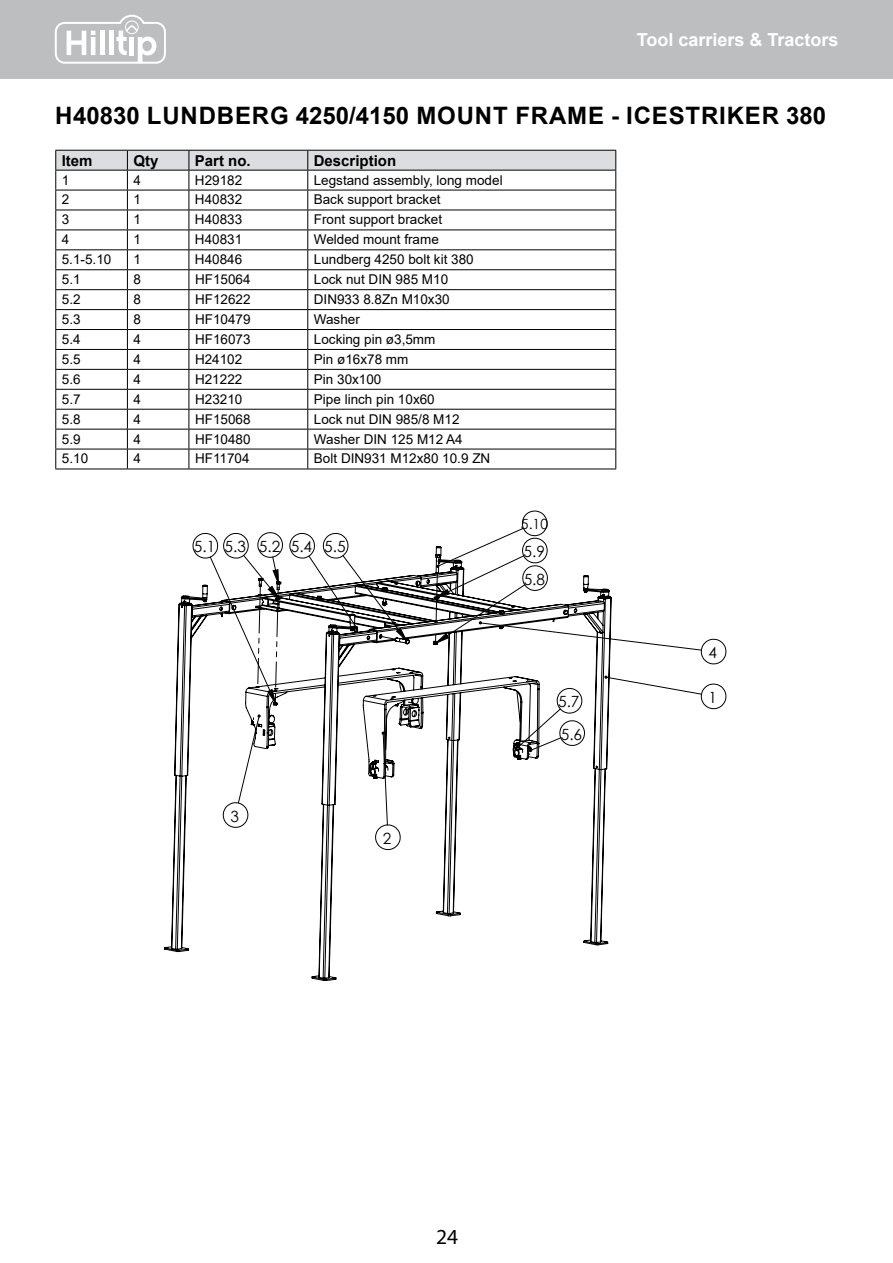
<style>
.page{position:relative;width:893px;height:1263px;background:#fff}
.page>*{position:absolute;margin:0;border:0;box-sizing:border-box;transform-origin:0 0}
.t1{font:700 24px "Arial";letter-spacing:.035em;color:#000}
.t2{font:21.45px "Myriad Pro";color:#000}
.t3{font:700 18px "Arial";color:#fff}
.t4{font:15.45px/27.6px "Century Gothic";color:#000}
.t5{font:700 15px "Arial";color:#000}
.t6{font:14.1px "Century Gothic";color:#000}
.t7{font:13.5px "Arial";color:#000}
</style>
<div class="page">
<div style="left:0;top:0;width:893px;height:78px;background:#bcbec0"></div>
<svg style="left:55px;top:14px;width:111px;height:50px"></svg>
<svg style="left:55px;top:150px;width:561px;height:319px"></svg>
<hr style="left:55px;top:469px;width:72px;height:1px;background:#000">
<hr style="left:127px;top:469px;width:62px;height:1px;background:#000">
<hr style="left:189px;top:469px;width:119px;height:1px;background:#000">
<hr style="left:308px;top:469px;width:308px;height:1px;background:#000">
<svg style="left:209px;top:527px;width:493px;height:175px"></svg>
<svg style="left:164px;top:545px;width:450px;height:435px"></svg>
<svg style="left:379px;top:635px;width:23px;height:8px"></svg>
<svg style="left:257px;top:583px;width:5px;height:105px"></svg>
<svg style="left:435px;top:572px;width:3px;height:51px"></svg>
<svg style="left:275px;top:587px;width:5px;height:116px"></svg>
<h3 class="t3" style="left:637px;top:27px;width:203px">Tool carriers &amp; Tractors</h3>
<h1 class="t1" style="left:55px;top:98px;width:772px">H40830 Lundberg 4250/4150 Mount frame - Ic eStriker 380</h1>
<p class="t5" style="left:62px;top:150px;width:32px">Item</p>
<p class="t5" style="left:133px;top:150px;width:27px">Qty</p>
<p class="t5" style="left:195px;top:150px;width:55px">Part no.</p>
<p class="t5" style="left:314px;top:150px;width:84px">Description</p>
<p class="t7" style="left:62px;top:171px;width:9px">1</p>
<p class="t7" style="left:133px;top:171px;width:9px">4</p>
<p class="t7" style="left:195px;top:171px;width:49px">H29182</p>
<p class="t7" style="left:314px;top:171px;width:190px">Legstand assembly, long model</p>
<p class="t7" style="left:62px;top:190px;width:9px">2</p>
<p class="t7" style="left:133px;top:190px;width:9px">1</p>
<p class="t7" style="left:195px;top:190px;width:49px">H40832</p>
<p class="t7" style="left:314px;top:190px;width:128px">Back support bracket</p>
<p class="t7" style="left:62px;top:210px;width:9px">3</p>
<p class="t7" style="left:133px;top:210px;width:9px">1</p>
<p class="t7" style="left:195px;top:210px;width:49px">H40833</p>
<p class="t7" style="left:314px;top:210px;width:130px">Front support bracket</p>
<p class="t7" style="left:62px;top:230px;width:9px">4</p>
<p class="t7" style="left:133px;top:230px;width:9px">1</p>
<p class="t7" style="left:195px;top:230px;width:49px">H40831</p>
<p class="t7" style="left:314px;top:230px;width:127px">Welded mount frame</p>
<p class="t7" style="left:62px;top:250px;width:51px">5.1-5.10</p>
<p class="t7" style="left:133px;top:250px;width:9px">1</p>
<p class="t7" style="left:195px;top:250px;width:49px">H40846</p>
<p class="t7" style="left:314px;top:250px;width:161px">Lundberg 4250 bolt kit 380</p>
<p class="t7" style="left:62px;top:270px;width:20px">5.1</p>
<p class="t7" style="left:133px;top:270px;width:9px">8</p>
<p class="t7" style="left:195px;top:270px;width:57px">HF15064</p>
<p class="t7" style="left:314px;top:270px;width:136px">Lock nut DIN 985 M10</p>
<p class="t7" style="left:62px;top:290px;width:20px">5.2</p>
<p class="t7" style="left:133px;top:290px;width:9px">8</p>
<p class="t7" style="left:195px;top:290px;width:57px">HF12622</p>
<p class="t7" style="left:314px;top:290px;width:137px">DIN933 8.8Zn M10x30</p>
<p class="t7" style="left:62px;top:310px;width:20px">5.3</p>
<p class="t7" style="left:134px;top:310px;width:9px">8</p>
<p class="t7" style="left:195px;top:310px;width:57px">HF10479</p>
<p class="t7" style="left:314px;top:310px;width:48px">Washer</p>
<p class="t7" style="left:62px;top:330px;width:20px">5.4</p>
<p class="t7" style="left:134px;top:330px;width:9px">4</p>
<p class="t7" style="left:195px;top:330px;width:57px">HF16073</p>
<p class="t7" style="left:314px;top:330px;width:123px">Locking pin ø3,5mm</p>
<p class="t7" style="left:62px;top:350px;width:20px">5.5</p>
<p class="t7" style="left:134px;top:350px;width:9px">4</p>
<p class="t7" style="left:195px;top:350px;width:49px">H24102</p>
<p class="t7" style="left:314px;top:350px;width:96px">Pin ø16x78 mm</p>
<p class="t7" style="left:62px;top:370px;width:20px">5.6</p>
<p class="t7" style="left:134px;top:370px;width:9px">4</p>
<p class="t7" style="left:195px;top:370px;width:49px">H21222</p>
<p class="t7" style="left:314px;top:370px;width:69px">Pin 30x100</p>
<p class="t7" style="left:62px;top:390px;width:20px">5.7</p>
<p class="t7" style="left:134px;top:390px;width:9px">4</p>
<p class="t7" style="left:195px;top:390px;width:49px">H23210</p>
<p class="t7" style="left:314px;top:390px;width:122px">Pipe linch pin 10x60</p>
<p class="t7" style="left:62px;top:410px;width:20px">5.8</p>
<p class="t7" style="left:134px;top:410px;width:9px">4</p>
<p class="t7" style="left:195px;top:410px;width:57px">HF15068</p>
<p class="t7" style="left:314px;top:410px;width:147px">Lock nut DIN 985/8 M12</p>
<p class="t7" style="left:62px;top:429px;width:20px">5.9</p>
<p class="t7" style="left:134px;top:429px;width:9px">4</p>
<p class="t7" style="left:195px;top:429px;width:57px">HF10480</p>
<p class="t7" style="left:314px;top:429px;width:150px">Washer DIN 125 M12 A4</p>
<p class="t7" style="left:62px;top:449px;width:28px">5.10</p>
<p class="t7" style="left:134px;top:449px;width:9px">4</p>
<p class="t7" style="left:195px;top:449px;width:56px">HF11704</p>
<p class="t7" style="left:314px;top:449px;width:176px">Bolt DIN931 M12x80 10.9 ZN</p>
<p class="t4" style="left:194px;top:533px;width:153px">5.1 5.3 5.2 5.4 5.5</p>
<p class="t4" style="left:230px;top:802px;width:10px">3</p>
<p class="t4" style="left:383px;top:824px;width:10px">2</p>
<p class="t6" style="left:521px;top:514px;width:29px">5.10</p>
<p class="t4" style="left:523px;top:537px;width:23px">5.9<br>5.8</p>
<p class="t4" style="left:558px;top:685px;width:26px;line-height:32.4px">5.7<br>5.6</p>
<p class="t4" style="left:709px;top:638px;width:10px">4</p>
<p class="t4" style="left:709px;top:683px;width:10px">1</p>
<h2 class="t2" style="left:436px;top:1224px;width:24px">24</h2>
</div>
